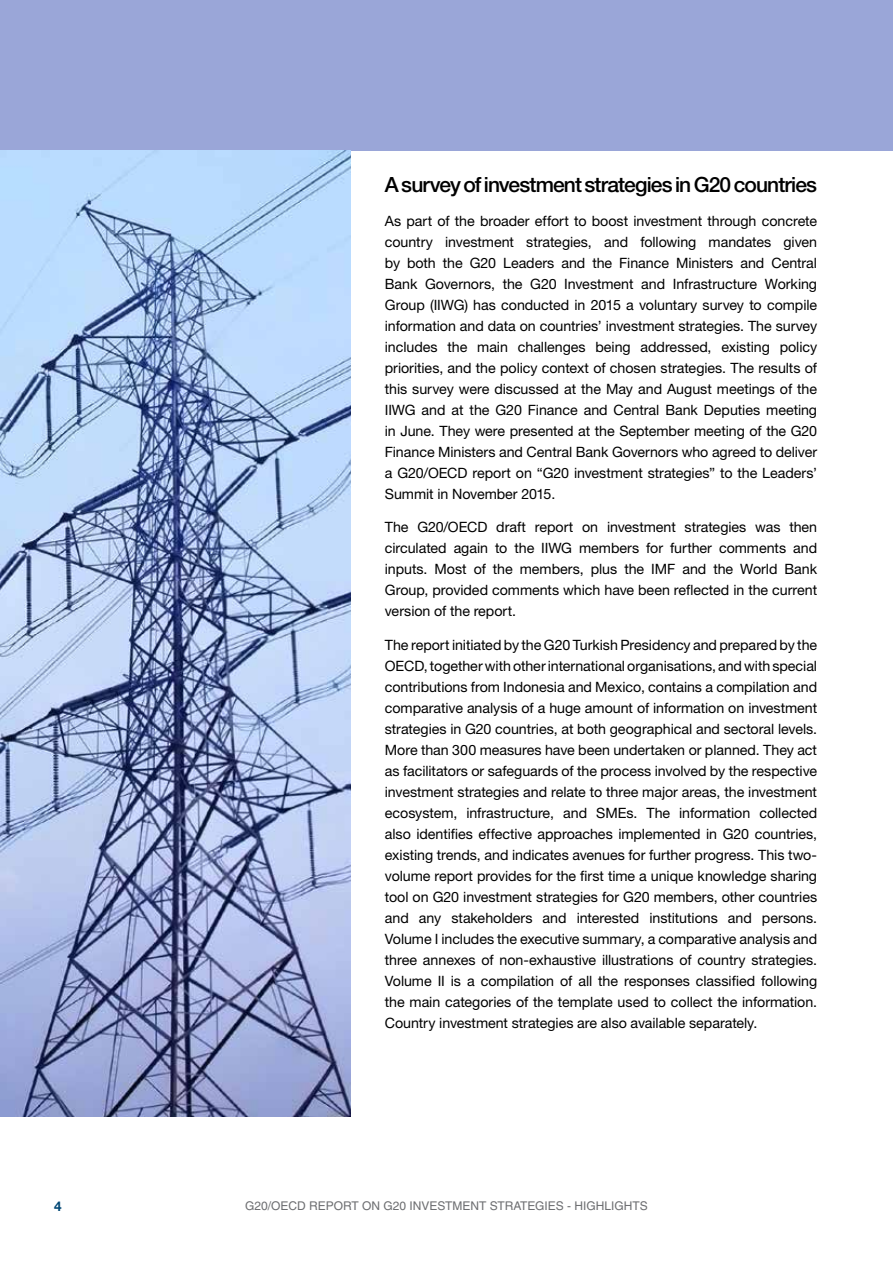
<style>
.page{position:relative;width:893px;height:1263px;background:#fff}
.page>*{position:absolute;margin:0;border:0;box-sizing:border-box;transform-origin:0 0}
.t1{font:500 21px "Helvetica Neue LT Std";letter-spacing:-.04em;color:#000}
.t2{font:14.25px/21px "Helvetica Neue LT Std";letter-spacing:-.005em;color:#000;text-align:justify}
.t3{font:700 13.5px "Helvetica Neue LT Std";color:#004775}
.t4{font:12px "Helvetica LT Std";color:#6d6e71}
</style>
<div class="page">
<div style="left:0;top:0;width:893px;height:151px;background:#9aa6d8"></div>
<img style="left:0;top:151px;width:351px;height:965px">
<h1 class="t1" style="left:385px;top:172px;width:434px">A survey of investment strategies in G20 countries</h1>
<p class="t2" style="left:385px;top:210px;width:434px">As part of the broader effort to boost investment through concrete country investment strategies, and following mandates given by both the G20 Leaders and the Finance Ministers and Central Bank Governors, the G20 Investment and Infrastructure Working Group (IIWG) has conducted in 2015 a voluntary survey to compile information and data on countries’ investment strategies. The survey includes the main challenges being addressed, existing policy priorities, and the policy context of chosen strategies. The results of this survey were discussed at the May and August meetings of the IIWG and at the G20 Finance and Central Bank Deputies meeting in June. They were presented at the September meeting of the G20<br>Finance Ministers and Central Bank Governors who agreed to deliver a G20/OECD report on “G20 investment strategies” to the Leaders’ Summit in November 2015.</p>
<p class="t2" style="left:385px;top:517px;width:434px">The G20/OECD draft report on investment strategies was then circulated again to the IIWG members for further comments and inputs. Most of the members, plus the IMF and the World Bank Group, provided comments which have been reflected in the current version of the report.</p>
<p class="t2" style="left:385px;top:634px;width:434px">The report initiated by the G20 Turkish Presidency and prepared by the OECD, together with other international organisations, and with special contributions from Indonesia and Mexico, contains a compilation and comparative analysis of a huge amount of information on investment strategies in G20 countries, at both geographical and sectoral levels.<br>More than 300 measures have been undertaken or planned. They act as facilitators or safeguards of the process involved by the respective investment strategies and relate to three major areas, the investment ecosystem, infrastructure, and SMEs. The information collected also identifies effective approaches implemented in G20 countries, existing trends, and indicates avenues for further progress. This two&shy;volume report provides for the first time a unique knowledge sharing tool on G20 investment strategies for G20 members, other countries and any stakeholders and interested institutions and persons.<br>Volume I includes the executive summary, a comparative analysis and three annexes of non-exhaustive illustrations of country strategies.<br>Volume II is a compilation of all the responses classified following the main categories of the template used to collect the information.<br>Country investment strategies are also available separately.</p>
<p class="t3" style="left:54px;top:1198px;width:9px">4</p>
<p class="t4" style="left:245px;top:1199px;width:404px">G20/OECD REPORT ON G20 INVESTMENT STRATEGIES - HIGHLIGHTS</p>
</div>
